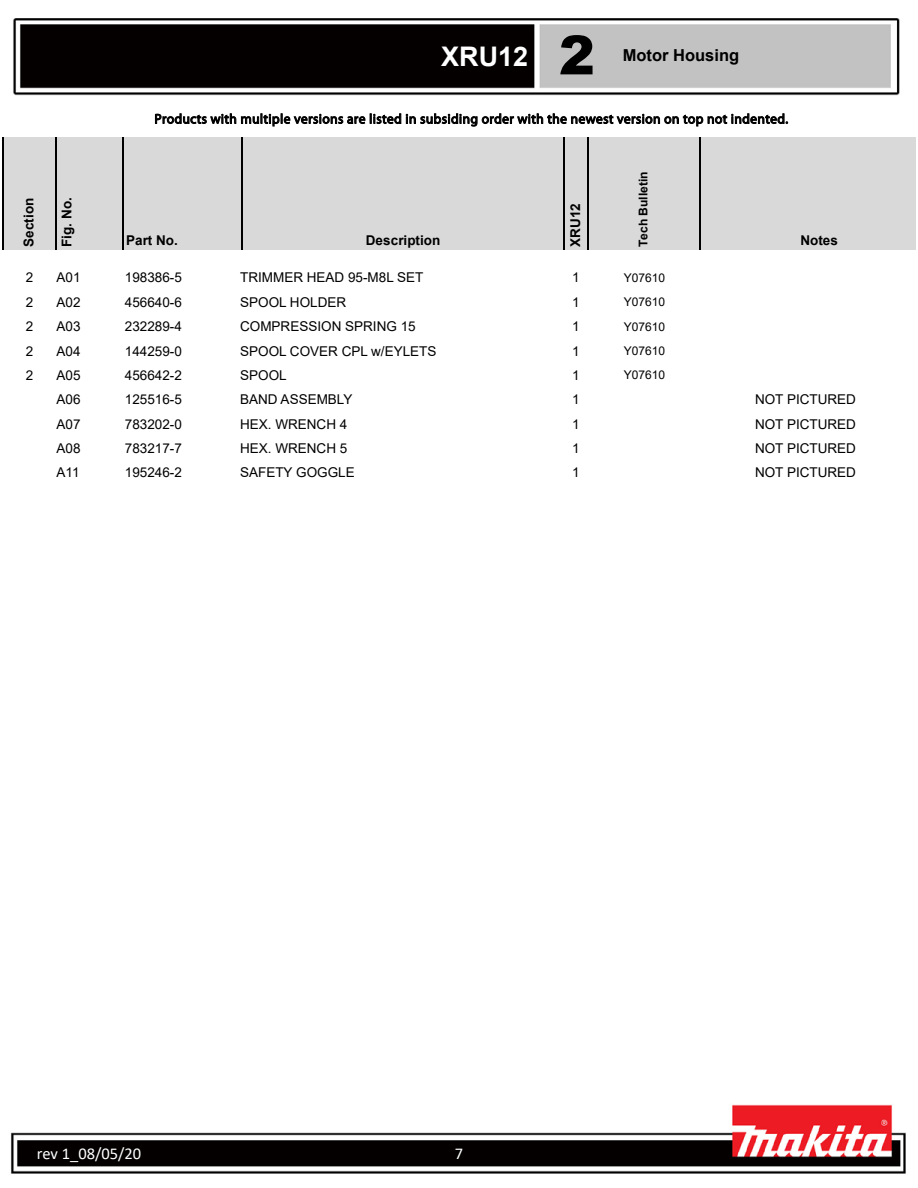
<style>
.page{position:relative;width:918px;height:1188px;background:#fff}
.page>*{position:absolute;margin:0;border:0;box-sizing:border-box;transform-origin:0 0}
.t1{font:900 54px "Arial";color:#000}
.t2{font:700 27px "Arial";color:#fff}
.t3{font:16.5px "Calibri";color:#fff}
.t4{font:700 16.5px "Arial";color:#000}
.t5{font:13.5px "Arial";color:#000}
.t6{font:13.5px "Myriad Pro";letter-spacing:.03em;color:#000}
.t7{font:700 13.5px "Arial";color:#000}
.t8{font:12px "Arial";color:#000}
.t9{font:700 12px "Arial";color:#000}
</style>
<div class="page">
<img style="left:2px;top:18px;width:914px;height:1156px">
<div style="left:4px;top:137px;width:911px;height:113px;background:#d9d9d9"></div>
<hr style="left:3px;top:137px;width:1px;height:113px;background:#000">
<hr style="left:55px;top:137px;width:2px;height:113px;background:#000">
<hr style="left:123px;top:137px;width:1px;height:113px;background:#000">
<hr style="left:241px;top:137px;width:1px;height:113px;background:#000">
<hr style="left:564px;top:137px;width:1px;height:113px;background:#000">
<hr style="left:588px;top:137px;width:1px;height:113px;background:#000">
<hr style="left:699px;top:137px;width:2px;height:113px;background:#000">
<h2 class="t2" style="left:441px;top:37px;width:89px">XRU12</h2>
<h1 class="t1" style="left:559px;top:16px;width:38px">2</h1>
<p class="t4" style="left:623px;top:44px;width:118px">Motor Housing</p>
<p class="t7" style="left:19px;top:247px;width:50px;rotate:-90deg">Section</p>
<p class="t7" style="left:57px;top:247px;width:51px;rotate:-90deg">Fig. No.</p>
<p class="t6" style="left:154px;top:111px;width:635px">Products with multiple versions are listed in subsiding order with the newest version on top not indented.</p>
<p class="t7" style="left:126px;top:231px;width:53px">Part No.</p>
<p class="t7" style="left:366px;top:231px;width:76px">Description</p>
<p class="t7" style="left:566px;top:247px;width:45px;rotate:-90deg">XRU12</p>
<p class="t9" style="left:635px;top:247px;width:77px;rotate:-90deg">Tech Bulletin</p>
<p class="t7" style="left:800px;top:231px;width:39px">Notes</p>
<p class="t5" style="left:26px;top:268px;width:9px">2</p>
<p class="t5" style="left:57px;top:268px;width:26px">A01</p>
<p class="t5" style="left:125px;top:268px;width:59px">198386-5</p>
<p class="t5" style="left:240px;top:268px;width:185px">TRIMMER HEAD 95-M8L SET</p>
<p class="t5" style="left:572px;top:268px;width:9px">1</p>
<p class="t8" style="left:624px;top:269px;width:43px">Y07610</p>
<p class="t5" style="left:26px;top:293px;width:9px">2</p>
<p class="t5" style="left:57px;top:293px;width:26px">A02</p>
<p class="t5" style="left:125px;top:293px;width:59px">456640-6</p>
<p class="t5" style="left:240px;top:293px;width:108px">SPOOL HOLDER</p>
<p class="t5" style="left:572px;top:293px;width:9px">1</p>
<p class="t8" style="left:624px;top:294px;width:43px">Y07610</p>
<p class="t5" style="left:26px;top:317px;width:9px">2</p>
<p class="t5" style="left:57px;top:317px;width:26px">A03</p>
<p class="t5" style="left:125px;top:317px;width:59px">232289-4</p>
<p class="t5" style="left:240px;top:317px;width:177px">COMPRESSION SPRING 15</p>
<p class="t5" style="left:572px;top:317px;width:9px">1</p>
<p class="t8" style="left:624px;top:318px;width:43px">Y07610</p>
<p class="t5" style="left:26px;top:342px;width:9px">2</p>
<p class="t5" style="left:57px;top:342px;width:26px">A04</p>
<p class="t5" style="left:125px;top:342px;width:59px">144259-0</p>
<p class="t5" style="left:240px;top:342px;width:198px">SPOOL COVER CPL w/EYLETS</p>
<p class="t5" style="left:572px;top:342px;width:9px">1</p>
<p class="t8" style="left:624px;top:343px;width:43px">Y07610</p>
<p class="t5" style="left:26px;top:366px;width:9px">2</p>
<p class="t5" style="left:57px;top:366px;width:26px">A05</p>
<p class="t5" style="left:125px;top:366px;width:59px">456642-2</p>
<p class="t5" style="left:240px;top:366px;width:48px">SPOOL</p>
<p class="t5" style="left:572px;top:366px;width:9px">1</p>
<p class="t8" style="left:624px;top:367px;width:43px">Y07610</p>
<p class="t5" style="left:57px;top:390px;width:26px">A06</p>
<p class="t5" style="left:125px;top:390px;width:59px">125516-5</p>
<p class="t5" style="left:240px;top:390px;width:114px">BAND ASSEMBLY</p>
<p class="t5" style="left:572px;top:390px;width:9px">1</p>
<p class="t5" style="left:755px;top:390px;width:103px">NOT PICTURED</p>
<p class="t5" style="left:57px;top:415px;width:26px">A07</p>
<p class="t5" style="left:125px;top:415px;width:59px">783202-0</p>
<p class="t5" style="left:240px;top:415px;width:109px">HEX. WRENCH 4</p>
<p class="t5" style="left:572px;top:415px;width:9px">1</p>
<p class="t5" style="left:755px;top:415px;width:103px">NOT PICTURED</p>
<p class="t5" style="left:57px;top:439px;width:26px">A08</p>
<p class="t5" style="left:125px;top:439px;width:59px">783217-7</p>
<p class="t5" style="left:240px;top:439px;width:109px">HEX. WRENCH 5</p>
<p class="t5" style="left:572px;top:439px;width:9px">1</p>
<p class="t5" style="left:755px;top:439px;width:103px">NOT PICTURED</p>
<p class="t5" style="left:57px;top:463px;width:25px">A11</p>
<p class="t5" style="left:125px;top:463px;width:59px">195246-2</p>
<p class="t5" style="left:240px;top:463px;width:116px">SAFETY GOGGLE</p>
<p class="t5" style="left:572px;top:463px;width:9px">1</p>
<p class="t5" style="left:755px;top:463px;width:103px">NOT PICTURED</p>
<p class="t3" style="left:37px;top:1142px;width:106px">rev 1_08/05/20</p>
<p class="t3" style="left:455px;top:1142px;width:10px">7</p>
</div>
